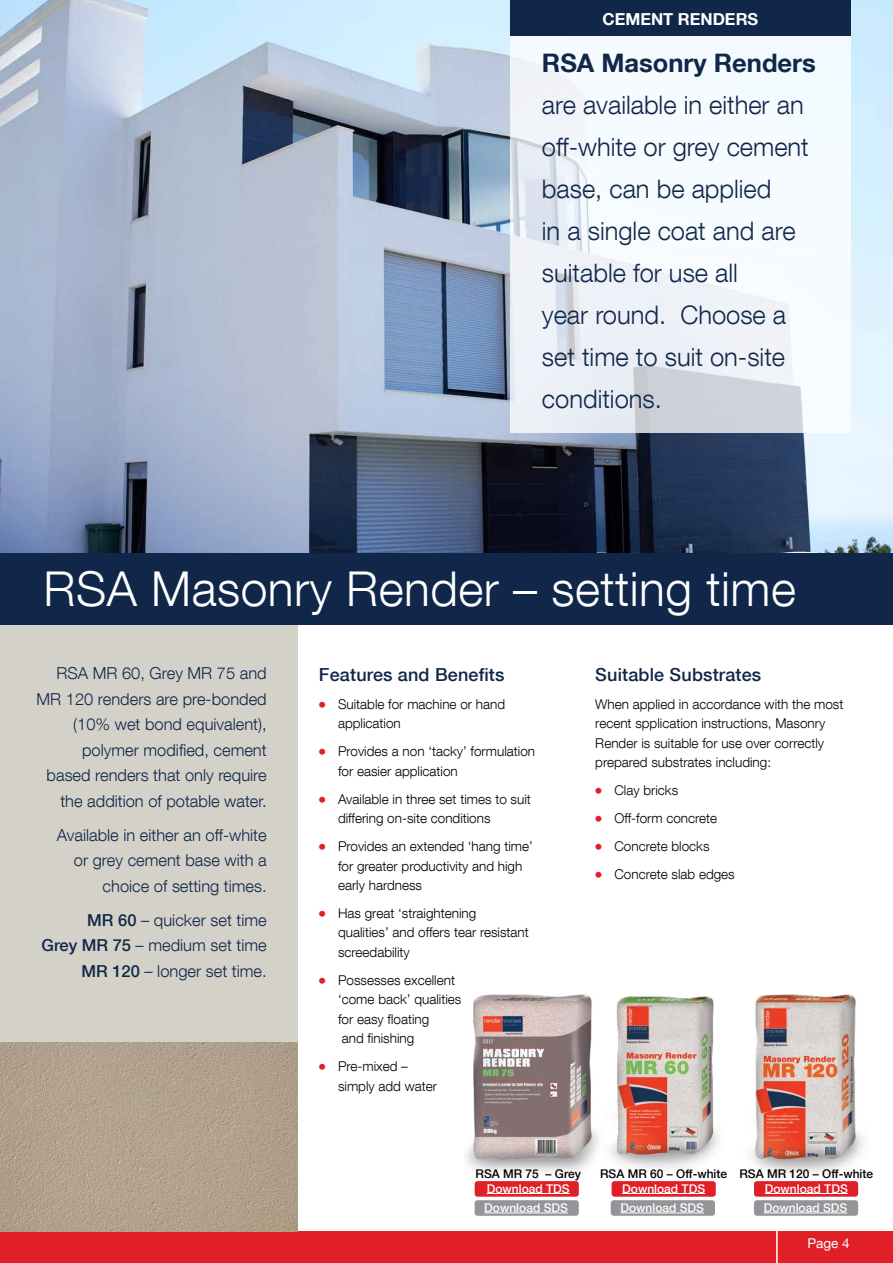
<style>
.page{position:relative;width:893px;height:1263px;background:#fff}
.page>*{position:absolute;margin:0;border:0;box-sizing:border-box;transform-origin:0 0}
.t1{font:300 48px "Helvetica Neue LT Com";letter-spacing:.01em;color:#fff}
.t2{font:300 25.5px/42px "Helvetica Neue LT Com";color:#11274a}
.t3{font:700 25.5px "Helvetica Neue LT Com";color:#11274a}
.t4{font:500 18px "Helvetica Neue LT Com";letter-spacing:.01em;color:#11274a}
.t5{font:300 16.5px/25.5px "Helvetica Neue LT Com";color:#11274a;text-align:right}
.t6{font:700 16.5px "Helvetica Neue LT Com";color:#fff}
.t7{font:300 13.5px/19.5px "Helvetica Neue LT Com";color:#000}
.t8{font:13.5px "Helvetica Neue LT Com";color:#fff}
.t9{font:500 12px "Helvetica Neue LT Com";color:#fff}
.t10{font:500 12px "Helvetica Neue LT Com";color:#000}
.s1{font-weight:500}
.s2{font-family:"Nauman";font-weight:700;color:#e11f27}
</style>
<div class="page">
<div style="left:0;top:1231px;width:893px;height:32px;background:#e11f27"></div>
<hr style="left:776px;top:1227px;width:2px;height:36px;background:#fff">
<div style="left:475px;top:1181px;width:104px;height:16px;background:#e11f27;border-radius:3px"></div>
<div style="left:612px;top:1181px;width:104px;height:16px;background:#e11f27;border-radius:3px"></div>
<div style="left:754px;top:1181px;width:104px;height:16px;background:#e11f27;border-radius:3px"></div>
<div style="left:754px;top:1200px;width:104px;height:16px;background:#939598;border-radius:3px"></div>
<div style="left:611px;top:1200px;width:104px;height:16px;background:#939598;border-radius:3px"></div>
<div style="left:475px;top:1200px;width:104px;height:16px;background:#939598;border-radius:3px"></div>
<img style="left:0;top:0;width:893px;height:553px">
<div style="left:0;top:576px;width:298px;height:655px;background:#d4d1c9"></div>
<div style="left:0;top:553px;width:893px;height:72px;background:#11274a"></div>
<svg style="left:510px;top:36px;width:340px;height:397px;fill:#f4fbfe"></svg>
<div style="left:510px;top:0;width:340px;height:36px;background:#11274a"></div>
<img style="left:750px;top:994px;width:113px;height:180px">
<img style="left:466px;top:994px;width:133px;height:178px">
<img style="left:610px;top:996px;width:108px;height:173px">
<hr style="left:487px;top:1193px;width:83px;height:1px;background:#fff">
<hr style="left:622px;top:1193px;width:83px;height:1px;background:#fff">
<hr style="left:765px;top:1193px;width:83px;height:1px;background:#fff">
<img style="left:0;top:1043px;width:298px;height:188px">
<hr style="left:764px;top:1212px;width:83px;height:1px;background:#fff">
<hr style="left:620px;top:1212px;width:84px;height:1px;background:#fff">
<hr style="left:484px;top:1212px;width:84px;height:1px;background:#fff">
<p class="t6" style="left:602px;top:8px;width:157px">CEMENT RENDERS</p>
<h2 class="t3" style="left:542px;top:47px;width:275px">RSA Masonry Renders</h2>
<h2 class="t2" style="left:542px;top:83px;width:268px">are available in either an off-white or grey cement base, can be applied<br>in a single coat and are suitable for use all<br>year round. Choose a set time to suit on-site conditions.</h2>
<h1 class="t1" style="left:43px;top:559px;width:754px">RSA Masonry Render – setting time</h1>
<p class="t5" style="left:37px;top:660px;width:232px">RSA MR 60, Grey MR 75 and<br>MR 120 renders are pre-bonded (10% wet bond equivalent), polymer modified, cement based renders that only require the addition of potable water.</p>
<p class="t5" style="left:57px;top:822px;width:211px">Available in either an off-white or grey cement base with a choice of setting times.</p>
<p class="t5" style="left:41px;top:907px;width:227px"><span class="s1">MR 60</span> – quicker set time<br><span class="s1">Grey MR 75</span> – medium set time<br><span class="s1">MR 120</span> – longer set time.</p>
<h3 class="t4" style="left:319px;top:663px;width:187px">Features and Benefits</h3>
<p class="t7" style="left:338px;top:694px;width:169px;text-indent:-19px"><span class="s2">•</span> Suitable for machine or hand application</p>
<p class="t7" style="left:338px;top:741px;width:199px;text-indent:-19px"><span class="s2">•</span> Provides a non ‘tacky’ formulation for easier application</p>
<p class="t7" style="left:338px;top:789px;width:194px;text-indent:-19px"><span class="s2">•</span> Available in three set times to suit differing on-site conditions</p>
<p class="t7" style="left:338px;top:836px;width:196px;text-indent:-19px"><span class="s2">•</span> Provides an extended ‘hang time’ for greater productivity and high early hardness</p>
<p class="t7" style="left:338px;top:903px;width:192px;text-indent:-19px"><span class="s2">•</span> Has great ‘straightening qualities’ and offers tear resistant screedability</p>
<p class="t7" style="left:338px;top:970px;width:125px;text-indent:-19px"><span class="s2">•</span> Possesses excellent ‘come back’ qualities for easy floating<br>and finishing</p>
<p class="t7" style="left:338px;top:1057px;width:101px;text-indent:-19px"><span class="s2">•</span> Pre-mixed – simply add water</p>
<h3 class="t4" style="left:595px;top:663px;width:167px">Suitable Substrates</h3>
<p class="t7" style="left:595px;top:694px;width:250px">When applied in accordance with the most recent spplication instructions, Masonry Render is suitable for use over correctly prepared substrates including:</p>
<p class="t7" style="left:595px;top:780px;width:84px"><span class="s2">•</span> Clay bricks</p>
<p class="t7" style="left:595px;top:808px;width:123px"><span class="s2">•</span> Off-form concrete</p>
<p class="t7" style="left:595px;top:836px;width:116px"><span class="s2">•</span> Concrete blocks</p>
<p class="t7" style="left:595px;top:864px;width:141px"><span class="s2">•</span> Concrete slab edges</p>
<p class="t10" style="left:476px;top:1166px;width:107px">RSA MR 75 – Grey</p>
<p class="t9" style="left:487px;top:1181px;width:84px">Download TDS</p>
<p class="t10" style="left:600px;top:1166px;width:128px">RSA MR 60 – Off-white</p>
<p class="t9" style="left:622px;top:1181px;width:84px">Download TDS</p>
<p class="t10" style="left:739px;top:1166px;width:135px">RSA MR 120 – Off-white</p>
<p class="t9" style="left:765px;top:1181px;width:84px">Download TDS</p>
<p class="t9" style="left:484px;top:1200px;width:85px">Download SDS</p>
<p class="t9" style="left:620px;top:1200px;width:85px">Download SDS</p>
<p class="t9" style="left:764px;top:1200px;width:85px">Download SDS</p>
<p class="t8" style="left:807px;top:1234px;width:44px">Page 4</p>
</div>
